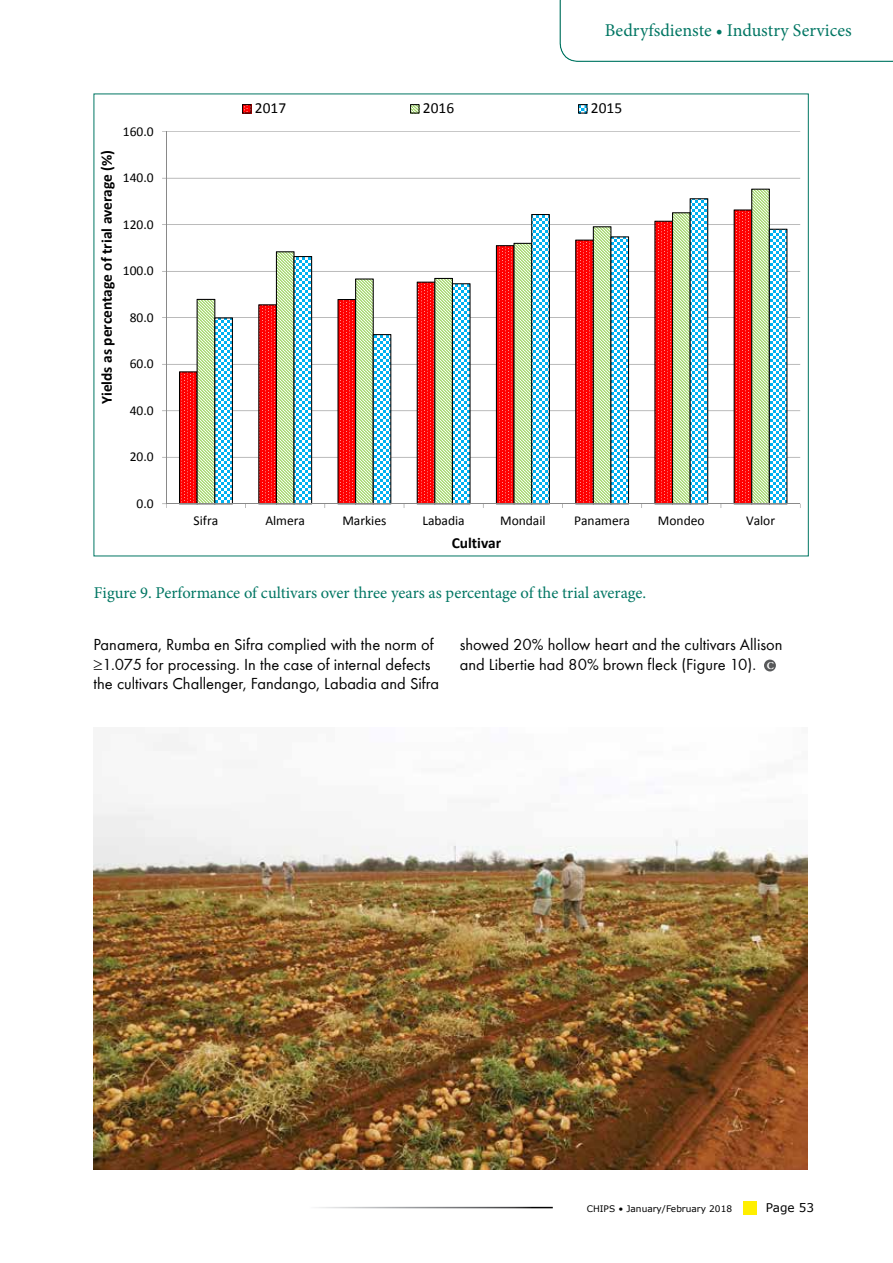
<style>
.page{position:relative;width:893px;height:1263px;background:#fff}
.page>*{position:absolute;margin:0;border:0;box-sizing:border-box;transform-origin:0 0}
.t1{font:18px "Minion Pro";color:#007663}
.t2{font:16.5px/19.5px "Bright";color:#000}
.t3{font:16.5px "Minion Pro";color:#007663}
.t4{font:700 15.45px "Calibri";color:#000}
.t5{font:15.45px "Calibri";letter-spacing:.005em;color:#000}
.t6{font:13.5px "Calibri";color:#000}
.t7{font:12px "MS Reference Sans Serif";color:#000}
.t8{font:700 10.5px "Minion Pro";color:#fff}
.t9{font:9px "MS Reference Sans Serif";color:#000}
</style>
<div class="page">
<div style="left:743px;top:1200px;width:14px;height:14px;background:#ffef00"></div>
<div style="left:764px;top:659px;width:12px;height:12px;background:#58595b;border-radius:50%"></div>
<hr style="left:166px;top:457px;width:634px;height:1px;background:#898989">
<hr style="left:166px;top:410px;width:634px;height:1px;background:#898989">
<hr style="left:166px;top:364px;width:634px;height:1px;background:#898989">
<hr style="left:166px;top:317px;width:634px;height:1px;background:#898989">
<hr style="left:166px;top:271px;width:634px;height:1px;background:#898989">
<hr style="left:166px;top:224px;width:634px;height:1px;background:#898989">
<hr style="left:166px;top:178px;width:634px;height:1px;background:#898989">
<hr style="left:166px;top:131px;width:634px;height:1px;background:#898989">
<svg style="left:179px;top:224px;width:18px;height:279px"></svg>
<svg style="left:197px;top:189px;width:573px;height:314px"></svg>
<svg style="left:214px;top:198px;width:573px;height:305px"></svg>
<hr style="left:166px;top:132px;width:1px;height:372px;background:#898989">
<hr style="left:166px;top:503px;width:634px;height:1px;background:#898989">
<svg style="left:242px;top:104px;width:9px;height:10px"></svg>
<svg style="left:410px;top:104px;width:9px;height:10px"></svg>
<svg style="left:578px;top:104px;width:9px;height:10px"></svg>
<img style="left:94px;top:733px;width:714px;height:436px">
<p class="t1" style="left:605px;top:18px;width:248px">Bedryfsdienste • Industry Services</p>
<p class="t4" style="left:97px;top:404px;width:255px;rotate:-90deg">Yields as percentage of trial average (%)</p>
<p class="t6" style="left:123px;top:123px;width:32px">160.0</p>
<p class="t6" style="left:123px;top:169px;width:32px">140.0</p>
<p class="t6" style="left:123px;top:216px;width:32px">120.0</p>
<p class="t6" style="left:123px;top:262px;width:32px">100.0</p>
<p class="t6" style="left:130px;top:309px;width:26px">80.0</p>
<p class="t6" style="left:130px;top:355px;width:26px">60.0</p>
<p class="t6" style="left:130px;top:402px;width:26px">40.0</p>
<p class="t6" style="left:130px;top:448px;width:26px">20.0</p>
<p class="t6" style="left:137px;top:495px;width:19px">0.0</p>
<p class="t5" style="left:255px;top:98px;width:33px">2017</p>
<p class="t5" style="left:423px;top:98px;width:33px">2016</p>
<p class="t5" style="left:591px;top:98px;width:33px">2015</p>
<p class="t6" style="left:194px;top:512px;width:26px">Sifra</p>
<p class="t6" style="left:265px;top:512px;width:41px">Almera</p>
<p class="t6" style="left:342px;top:512px;width:45px">Markies</p>
<p class="t6" style="left:422px;top:512px;width:44px">Labadia</p>
<p class="t6" style="left:500px;top:512px;width:47px">Mondail</p>
<p class="t6" style="left:574px;top:512px;width:57px">Panamera</p>
<p class="t6" style="left:658px;top:512px;width:48px">Mondeo</p>
<p class="t6" style="left:746px;top:512px;width:31px">Valor</p>
<p class="t4" style="left:452px;top:533px;width:51px">Cultivar</p>
<p class="t3" style="left:94px;top:582px;width:554px">Figure 9. Performance of cultivars over three years as percentage of the trial average.</p>
<p class="t2" style="left:460px;top:635px;width:324px">showed 20% hollow heart and the cultivars Allison and Libertie had 80% brown fleck (Figure 10).</p>
<p class="t2" style="left:94px;top:635px;width:347px">Panamera, Rumba en Sifra complied with the norm of ≥1.075 for processing. In the case of internal defects the cultivars Challenger, Fandango, Labadia and Sifra</p>
<p class="t8" style="left:767px;top:658px;width:9px">C</p>
<p class="t9" style="left:587px;top:1203px;width:147px">CHIPS • January/February 2018</p>
<p class="t7" style="left:766px;top:1200px;width:50px">Page 53</p>
</div>
